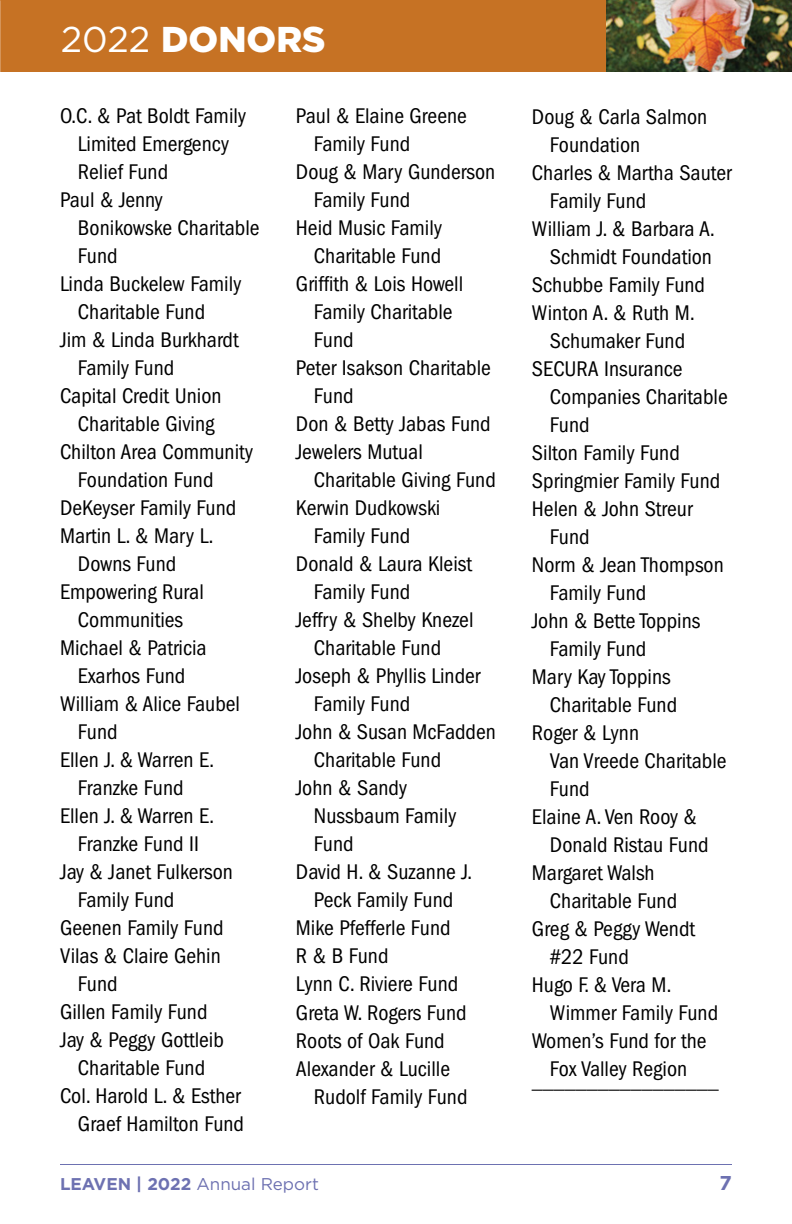
<style>
.page{position:relative;width:792px;height:1224px;background:#fff}
.page>*{position:absolute;margin:0;border:0;box-sizing:border-box;transform-origin:0 0}
.t1{font:900 35.8px "Gotham";color:#fff}
.t2{font:condensed 22px "ITC Franklin Gothic Std";color:#000}
.t3{font:700 20px "Gotham";color:#6d71b1}
.t4{font:17px "Gotham";color:#6d71b1}
.s1{font-weight:400}
.s2{font-weight:700}
</style>
<div class="page">
<hr style="left:60px;top:1164px;width:672px;height:1px;background:#6d71b1">
<div style="left:0;top:0;width:606px;height:72px;background:#c67224"></div>
<img style="left:606px;top:0;width:186px;height:72px">
<img style="left:0;top:0;width:1px;height:72px">
<h1 class="t1" style="left:61px;top:14px;width:266px"><span class="s1">2022</span> DONORS</h1>
<p class="t2" style="left:60px;top:103px;width:188px">O.C. &amp; Pat Boldt Family</p>
<p class="t2" style="left:78px;top:131px;width:153px">Limited Emergency</p>
<p class="t2" style="left:78px;top:159px;width:92px">Relief Fund</p>
<p class="t2" style="left:60px;top:187px;width:104px">Paul &amp; Jenny</p>
<p class="t2" style="left:78px;top:215px;width:183px">Bonikowske Charitable</p>
<p class="t2" style="left:78px;top:243px;width:41px">Fund</p>
<p class="t2" style="left:60px;top:271px;width:183px">Linda Buckelew Family</p>
<p class="t2" style="left:78px;top:299px;width:129px">Charitable Fund</p>
<p class="t2" style="left:60px;top:327px;width:180px">Jim &amp; Linda Burkhardt</p>
<p class="t2" style="left:78px;top:355px;width:98px">Family Fund</p>
<p class="t2" style="left:60px;top:384px;width:163px">Capital Credit Union</p>
<p class="t2" style="left:78px;top:412px;width:138px">Charitable Giving</p>
<p class="t2" style="left:60px;top:440px;width:195px">Chilton Area Community</p>
<p class="t2" style="left:78px;top:468px;width:137px">Foundation Fund</p>
<p class="t2" style="left:60px;top:496px;width:178px">DeKeyser Family Fund</p>
<p class="t2" style="left:60px;top:524px;width:155px">Martin L. &amp; Mary L.</p>
<p class="t2" style="left:78px;top:552px;width:100px">Downs Fund</p>
<p class="t2" style="left:60px;top:580px;width:145px">Empowering Rural</p>
<p class="t2" style="left:78px;top:608px;width:107px">Communities</p>
<p class="t2" style="left:60px;top:636px;width:148px">Michael &amp; Patricia</p>
<p class="t2" style="left:78px;top:664px;width:109px">Exarhos Fund</p>
<p class="t2" style="left:60px;top:692px;width:182px">William &amp; Alice Faubel</p>
<p class="t2" style="left:78px;top:720px;width:41px">Fund</p>
<p class="t2" style="left:60px;top:748px;width:156px">Ellen J. &amp; Warren E.</p>
<p class="t2" style="left:78px;top:776px;width:107px">Franzke Fund</p>
<p class="t2" style="left:60px;top:804px;width:156px">Ellen J. &amp; Warren E.</p>
<p class="t2" style="left:78px;top:832px;width:122px">Franzke Fund II</p>
<p class="t2" style="left:60px;top:860px;width:174px">Jay &amp; Janet Fulkerson</p>
<p class="t2" style="left:78px;top:888px;width:98px">Family Fund</p>
<p class="t2" style="left:60px;top:916px;width:165px">Geenen Family Fund</p>
<p class="t2" style="left:60px;top:944px;width:162px">Vilas &amp; Claire Gehin</p>
<p class="t2" style="left:78px;top:972px;width:41px">Fund</p>
<p class="t2" style="left:60px;top:1000px;width:149px">Gillen Family Fund</p>
<p class="t2" style="left:60px;top:1028px;width:165px">Jay &amp; Peggy Gottleib</p>
<p class="t2" style="left:78px;top:1056px;width:129px">Charitable Fund</p>
<p class="t2" style="left:60px;top:1084px;width:182px">Col. Harold L. &amp; Esther</p>
<p class="t2" style="left:78px;top:1112px;width:168px">Graef Hamilton Fund</p>
<p class="t2" style="left:296px;top:104px;width:172px">Paul &amp; Elaine Greene</p>
<p class="t2" style="left:314px;top:132px;width:98px">Family Fund</p>
<p class="t2" style="left:296px;top:160px;width:201px">Doug &amp; Mary Gunderson</p>
<p class="t2" style="left:314px;top:188px;width:98px">Family Fund</p>
<p class="t2" style="left:296px;top:216px;width:148px">Heid Music Family</p>
<p class="t2" style="left:314px;top:244px;width:129px">Charitable Fund</p>
<p class="t2" style="left:296px;top:272px;width:169px">Griffith &amp; Lois Howell</p>
<p class="t2" style="left:314px;top:300px;width:140px">Family Charitable</p>
<p class="t2" style="left:314px;top:328px;width:41px">Fund</p>
<p class="t2" style="left:296px;top:356px;width:196px">Peter Isakson Charitable</p>
<p class="t2" style="left:314px;top:384px;width:41px">Fund</p>
<p class="t2" style="left:296px;top:412px;width:196px">Don &amp; Betty Jabas Fund</p>
<p class="t2" style="left:296px;top:440px;width:128px">Jewelers Mutual</p>
<p class="t2" style="left:314px;top:468px;width:183px">Charitable Giving Fund</p>
<p class="t2" style="left:296px;top:496px;width:146px">Kerwin Dudkowski</p>
<p class="t2" style="left:314px;top:524px;width:98px">Family Fund</p>
<p class="t2" style="left:296px;top:552px;width:178px">Donald &amp; Laura Kleist</p>
<p class="t2" style="left:314px;top:580px;width:98px">Family Fund</p>
<p class="t2" style="left:296px;top:608px;width:179px">Jeffry &amp; Shelby Knezel</p>
<p class="t2" style="left:314px;top:636px;width:129px">Charitable Fund</p>
<p class="t2" style="left:296px;top:664px;width:186px">Joseph &amp; Phyllis Linder</p>
<p class="t2" style="left:314px;top:692px;width:98px">Family Fund</p>
<p class="t2" style="left:296px;top:720px;width:201px">John &amp; Susan McFadden</p>
<p class="t2" style="left:314px;top:748px;width:129px">Charitable Fund</p>
<p class="t2" style="left:296px;top:776px;width:112px">John &amp; Sandy</p>
<p class="t2" style="left:314px;top:804px;width:144px">Nussbaum Family</p>
<p class="t2" style="left:314px;top:832px;width:41px">Fund</p>
<p class="t2" style="left:296px;top:860px;width:178px">David H. &amp; Suzanne J.</p>
<p class="t2" style="left:314px;top:888px;width:141px">Peck Family Fund</p>
<p class="t2" style="left:296px;top:916px;width:156px">Mike Pfefferle Fund</p>
<p class="t2" style="left:296px;top:944px;width:94px">R &amp; B Fund</p>
<p class="t2" style="left:296px;top:972px;width:164px">Lynn C. Riviere Fund</p>
<p class="t2" style="left:296px;top:1000px;width:172px">Greta W. Rogers Fund</p>
<p class="t2" style="left:296px;top:1028px;width:150px">Roots of Oak Fund</p>
<p class="t2" style="left:296px;top:1056px;width:156px">Alexander &amp; Lucille</p>
<p class="t2" style="left:314px;top:1084px;width:155px">Rudolf Family Fund</p>
<p class="t2" style="left:532px;top:104px;width:177px">Doug &amp; Carla Salmon</p>
<p class="t2" style="left:550px;top:132px;width:92px">Foundation</p>
<p class="t2" style="left:532px;top:160px;width:201px">Charles &amp; Martha Sauter</p>
<p class="t2" style="left:550px;top:188px;width:98px">Family Fund</p>
<p class="t2" style="left:532px;top:216px;width:185px">William J. &amp; Barbara A.</p>
<p class="t2" style="left:550px;top:244px;width:164px">Schmidt Foundation</p>
<p class="t2" style="left:532px;top:272px;width:175px">Schubbe Family Fund</p>
<p class="t2" style="left:532px;top:300px;width:165px">Winton A. &amp; Ruth M.</p>
<p class="t2" style="left:550px;top:328px;width:137px">Schumaker Fund</p>
<p class="t2" style="left:532px;top:356px;width:152px">SECURA Insurance</p>
<p class="t2" style="left:550px;top:384px;width:179px">Companies Charitable</p>
<p class="t2" style="left:550px;top:412px;width:41px">Fund</p>
<p class="t2" style="left:532px;top:440px;width:149px">Silton Family Fund</p>
<p class="t2" style="left:532px;top:468px;width:190px">Springmier Family Fund</p>
<p class="t2" style="left:532px;top:496px;width:162px">Helen &amp; John Streur</p>
<p class="t2" style="left:550px;top:524px;width:41px">Fund</p>
<p class="t2" style="left:532px;top:552px;width:193px">Norm &amp; Jean Thompson</p>
<p class="t2" style="left:550px;top:580px;width:98px">Family Fund</p>
<p class="t2" style="left:532px;top:608px;width:170px">John &amp; Bette Toppins</p>
<p class="t2" style="left:550px;top:636px;width:98px">Family Fund</p>
<p class="t2" style="left:532px;top:664px;width:140px">Mary Kay Toppins</p>
<p class="t2" style="left:550px;top:692px;width:129px">Charitable Fund</p>
<p class="t2" style="left:532px;top:720px;width:109px">Roger &amp; Lynn</p>
<p class="t2" style="left:550px;top:748px;width:178px">Van Vreede Charitable</p>
<p class="t2" style="left:550px;top:776px;width:41px">Fund</p>
<p class="t2" style="left:532px;top:804px;width:167px">Elaine A. Ven Rooy &amp;</p>
<p class="t2" style="left:550px;top:832px;width:160px">Donald Ristau Fund</p>
<p class="t2" style="left:532px;top:860px;width:124px">Margaret Walsh</p>
<p class="t2" style="left:550px;top:888px;width:129px">Charitable Fund</p>
<p class="t2" style="left:532px;top:916px;width:165px">Greg &amp; Peggy Wendt</p>
<p class="t2" style="left:550px;top:944px;width:80px">#22 Fund</p>
<p class="t2" style="left:532px;top:972px;width:141px">Hugo F. &amp; Vera M.</p>
<p class="t2" style="left:550px;top:1000px;width:170px">Wimmer Family Fund</p>
<p class="t2" style="left:532px;top:1028px;width:176px">Women’s Fund for the</p>
<p class="t2" style="left:550px;top:1056px;width:139px">Fox Valley Region</p>
<p class="t2" style="left:532px;top:1068px;width:188px">_________________</p>
<p class="t4" style="left:60px;top:1173px;width:260px"><span class="s2">LEAVEN | 2022</span> Annual Report</p>
<p class="t3" style="left:720px;top:1170px;width:14px">7</p>
</div>
